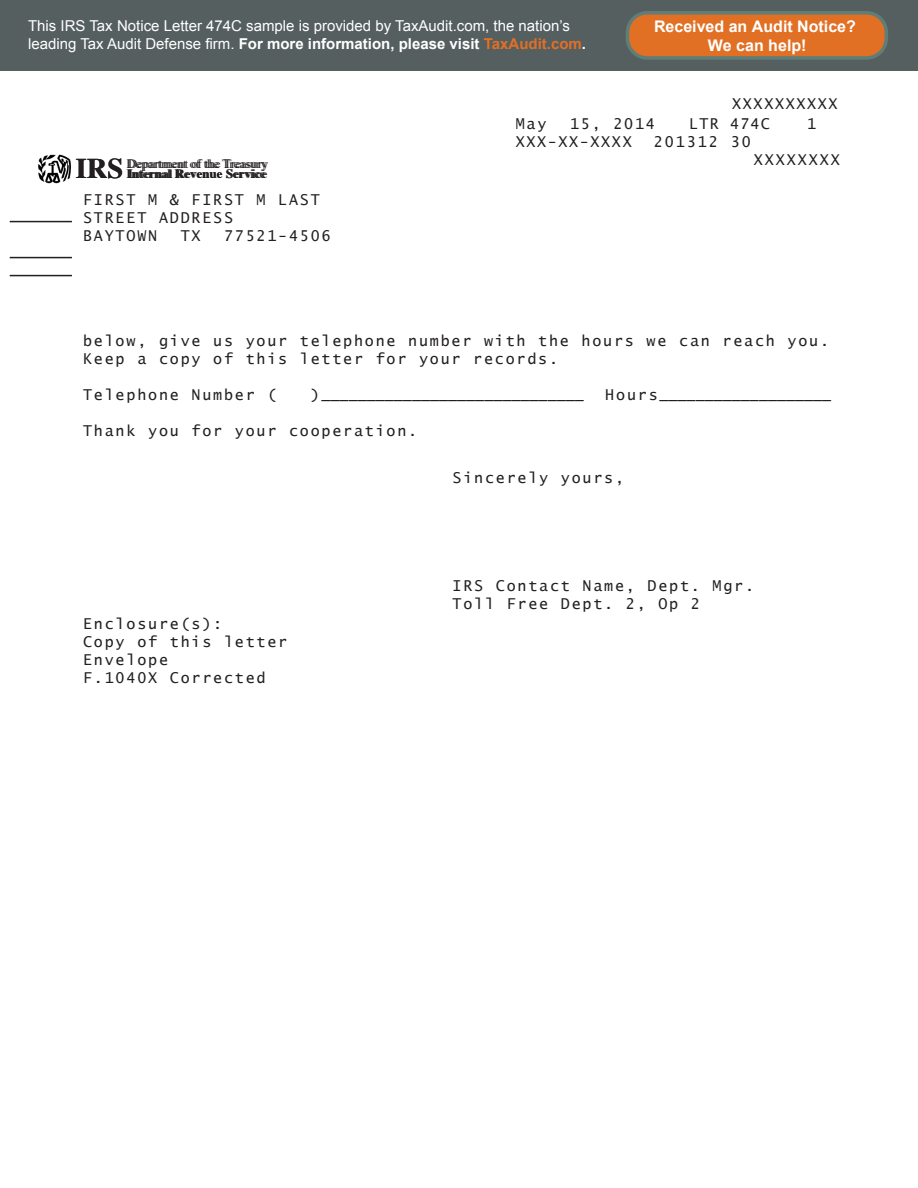
<style>
.page{position:relative;width:918px;height:1188px;background:#fff}
.page>*{position:absolute;margin:0;border:0;box-sizing:border-box;transform-origin:0 0}
.t1{font:700 28.5px "Times";color:#231f20}
.t2{font:700 16.05px/19.2px "Arial";color:#fff;text-align:center}
.t3{font:15px "Lucida Sans Typewriter";letter-spacing:.12em;color:#231f20}
.t4{font:15px/18px "Arial";color:#fff}
.t5{font:700 12.75px "Times";color:#231f20}
.t6{font:12.75px "Times";color:#231f20}
.s1{font-weight:700}
.s2{font-weight:700;color:#e17025}
</style>
<div class="page">
<div style="left:0;top:0;width:918px;height:70px;background:#555f60"></div>
<div style="left:627px;top:13px;width:259px;height:45px;background:#e17025;border-radius:20px"></div>
<div style="left:626px;top:11px;width:262px;height:49px;border:4px solid #607d77;border-radius:20px"></div>
<img style="left:38px;top:154px;width:33px;height:30px">
<hr style="left:10px;top:221px;width:62px;height:1px;background:#231f20">
<hr style="left:10px;top:257px;width:62px;height:1px;background:#231f20">
<hr style="left:10px;top:275px;width:62px;height:1px;background:#231f20">
<p class="t4" style="left:28px;top:17px;width:559px">This IRS Tax Notice Letter 474C sample is provided by TaxAudit.com, the nation’s leading Tax Audit Defense firm. <span class="s1">For more information, please visit</span> <span class="s2">TaxAudit.com</span><span class="s1">.</span></p>
<p class="t2" style="left:654px;top:17px;width:203px">Received an Audit Notice?<br>We can help!</p>
<p class="t3" style="left:732px;top:95px;width:107px">XXXXXXXXXX</p>
<p class="t1" style="left:76px;top:141px;width:49px">IRS</p>
<p class="t6" style="left:128px;top:151px;width:142px">Department of the Treasury</p>
<p class="t5" style="left:128px;top:162px;width:139px">Internal Revenue Service</p>
<p class="t3" style="left:83px;top:191px;width:238px">FIRST M &amp; FIRST M LAST</p>
<p class="t3" style="left:83px;top:209px;width:151px">STREET ADDRESS</p>
<p class="t3" style="left:83px;top:227px;width:76px">BAYTOWN</p>
<p class="t3" style="left:181px;top:227px;width:21px">TX</p>
<p class="t3" style="left:224px;top:227px;width:108px">77521-4506</p>
<p class="t5" style="left:252px;top:162px;width:17px">ice</p>
<p class="t3" style="left:516px;top:115px;width:32px">May</p>
<p class="t3" style="left:570px;top:115px;width:86px">15, 2014</p>
<p class="t3" style="left:689px;top:115px;width:82px">LTR 474C</p>
<p class="t3" style="left:807px;top:115px;width:11px">1</p>
<p class="t3" style="left:516px;top:133px;width:117px">XXX-XX-XXXX</p>
<p class="t3" style="left:654px;top:133px;width:98px">201312 30</p>
<p class="t3" style="left:754px;top:151px;width:87px">XXXXXXXX</p>
<p class="t3" style="left:83px;top:332px;width:747px">below, give us your telephone number with the hours we can reach you.</p>
<p class="t3" style="left:83px;top:350px;width:477px">Keep a copy of this letter for your records.</p>
<p class="t3" style="left:83px;top:386px;width:195px">Telephone Number (</p>
<p class="t3" style="left:311px;top:386px;width:275px">)_____________________________</p>
<p class="t3" style="left:605px;top:386px;width:228px">Hours___________________</p>
<p class="t3" style="left:83px;top:422px;width:336px">Thank you for your cooperation.</p>
<p class="t3" style="left:453px;top:469px;width:173px">Sincerely yours,</p>
<p class="t3" style="left:83px;top:615px;width:141px">Enclosure(s):</p>
<p class="t3" style="left:83px;top:633px;width:206px">Copy of this letter</p>
<p class="t3" style="left:83px;top:651px;width:86px">Envelope</p>
<p class="t3" style="left:83px;top:669px;width:184px">F.1040X Corrected</p>
<p class="t3" style="left:453px;top:577px;width:303px">IRS Contact Name, Dept. Mgr.</p>
<p class="t3" style="left:453px;top:595px;width:249px">Toll Free Dept. 2, Op 2</p>
</div>
